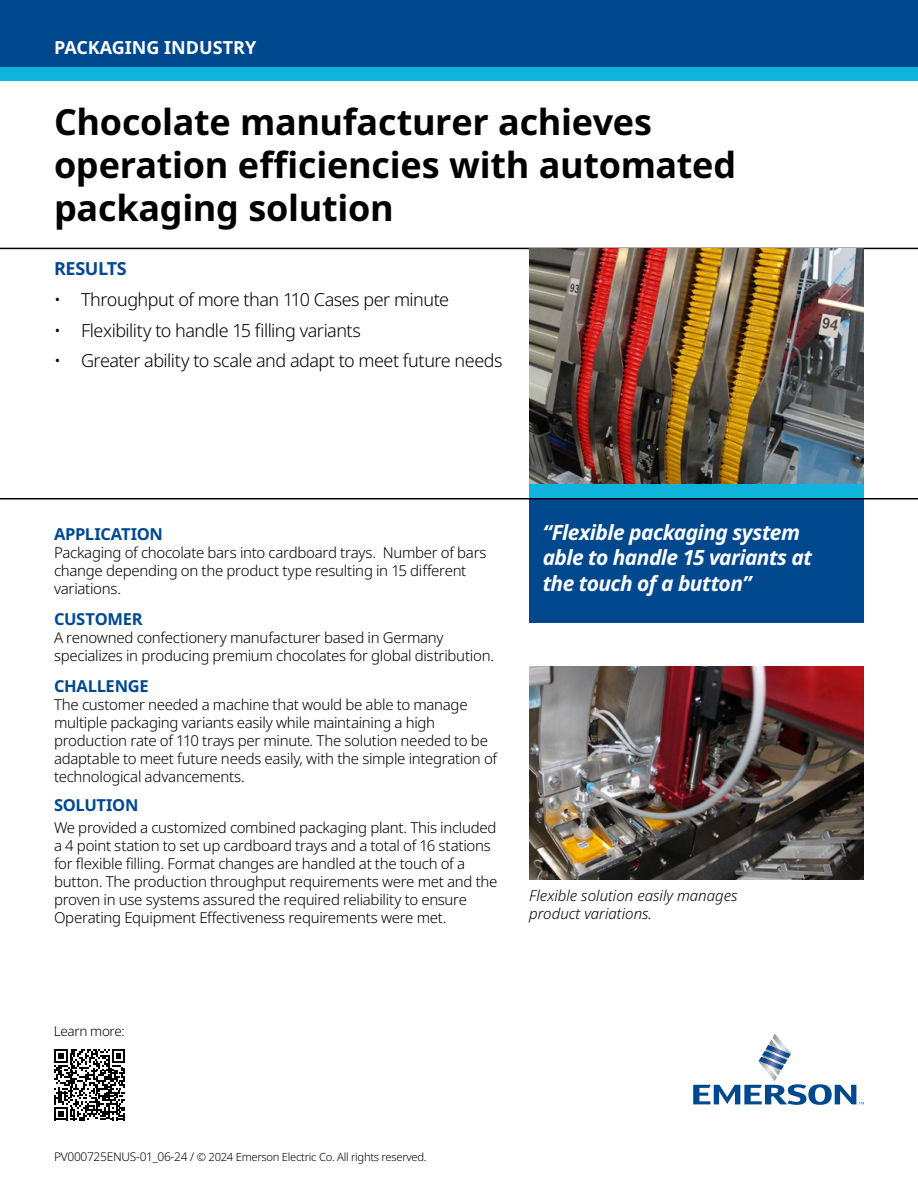
<style>
.page{position:relative;width:918px;height:1188px;background:#fff}
.page>*{position:absolute;margin:0;border:0;box-sizing:border-box;transform-origin:0 0}
.t1{font:700 36px/43.2px "Noto Sans";letter-spacing:-.01em;color:#000}
.t2{font:italic 700 21px/25.2px "Noto Sans";letter-spacing:-.03em;color:#fff}
.t3{font:300 18px "Noto Sans";letter-spacing:-.03em;color:#000}
.t4{font:700 18px "Noto Sans";color:#fff}
.t5{font:700 18px "Noto Sans";letter-spacing:-.02em;color:#00488e}
.t6{font:700 16.5px "Noto Sans";letter-spacing:-.02em;color:#00488e}
.t7{font:300 15px/18px "Noto Sans";letter-spacing:-.02em;color:#000}
.t8{font:italic 300 15px/18px "Noto Sans";color:#000}
.t9{font:300 13.5px "Noto Sans";letter-spacing:-.025em;color:#000}
.t10{font:300 11.25px "Noto Sans";letter-spacing:-.025em;color:#000}
.s1{font-size:12px}
</style>
<div class="page">
<div style="left:0;top:0;width:918px;height:68px;background:#00488e"></div>
<div style="left:0;top:68px;width:918px;height:13px;background:#0fb4dc"></div>
<hr style="left:0;top:248px;width:918px;height:1px;background:#000">
<svg style="left:693px;top:1034px;width:171px;height:71px"></svg>
<div style="left:529px;top:498px;width:335px;height:124px;background:#00488e"></div>
<img style="left:529px;top:248px;width:335px;height:236px">
<hr style="left:0;top:498px;width:918px;height:1px;background:#000">
<div style="left:529px;top:484px;width:335px;height:14px;background:#0fb4dc"></div>
<img style="left:529px;top:666px;width:335px;height:214px">
<svg style="left:54px;top:1049px;width:71px;height:71px"></svg>
<p class="t4" style="left:54px;top:38px;width:204px">PACKAGING INDUSTRY</p>
<p class="t1" style="left:54px;top:101px;width:684px">Chocolate manufacturer achieves operation efficiencies with automated packaging solution</p>
<p class="t5" style="left:54px;top:259px;width:74px">RESULTS</p>
<p class="t3" style="left:54px;top:289px;width:397px">• Throughput of more than 110 Cases per minute</p>
<p class="t3" style="left:54px;top:320px;width:309px">• Flexibility to handle 15 filling variants</p>
<p class="t3" style="left:54px;top:350px;width:450px">• Greater ability to scale and adapt to meet future needs</p>
<p class="t6" style="left:54px;top:525px;width:111px">APPLICATION</p>
<p class="t7" style="left:54px;top:544px;width:434px">Packaging of chocolate bars into cardboard trays. Number of bars change depending on the product type resulting in 15 different variations.</p>
<p class="t6" style="left:54px;top:609px;width:90px">CUSTOMER</p>
<p class="t7" style="left:54px;top:629px;width:442px">A renowned confectionery manufacturer based in Germany specializes in producing premium chocolates for global distribution.</p>
<p class="t6" style="left:54px;top:676px;width:96px">CHALLENGE</p>
<p class="t7" style="left:54px;top:696px;width:445px">The customer needed a machine that would be able to manage multiple packaging variants easily while maintaining a high production rate of 110 trays per minute. The solution needed to be adaptable to meet future needs easily, with the simple integration of technological advancements.</p>
<p class="t6" style="left:54px;top:795px;width:86px">SOLUTION</p>
<p class="t7" style="left:54px;top:819px;width:445px">We provided a customized combined packaging plant. This included a 4 point station to set up cardboard trays and a total of 16 stations for flexible filling. Format changes are handled at the touch of a button. The production throughput requirements were met and the proven in use systems assured the required reliability to ensure Operating Equipment Effectiveness requirements were met.</p>
<p class="t2" style="left:543px;top:521px;width:271px">“Flexible packaging system able to handle 15 variants at the touch of a button”</p>
<p class="t8" style="left:529px;top:887px;width:210px">Flexible solution easily manages product variations.</p>
<p class="t9" style="left:54px;top:1024px;width:72px">Learn more:</p>
<p class="t10" style="left:54px;top:1151px;width:374px"><span class="s1">PV000725ENUS-01_06-24 /</span> © 2024 Emerson Electric Co. All rights reserved.</p>
</div>
